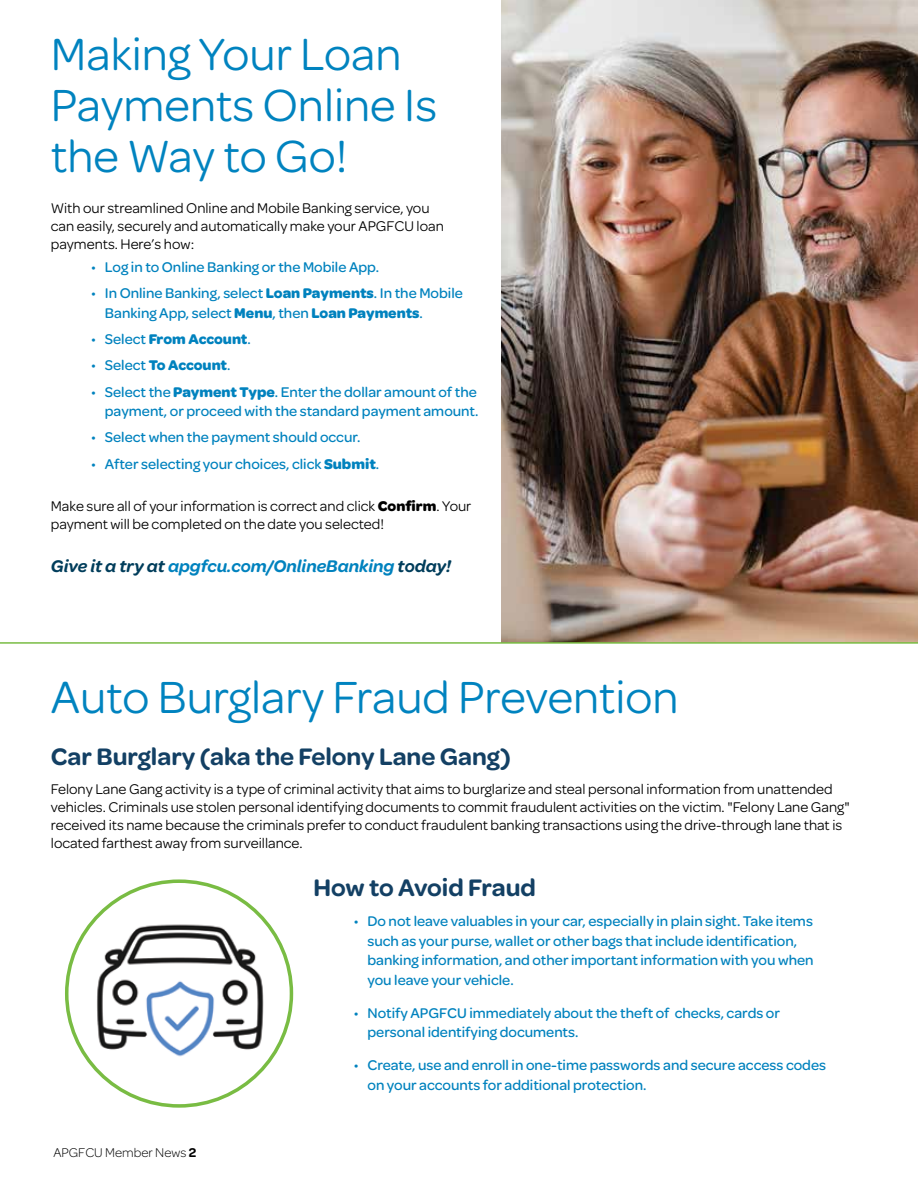
<style>
.page{position:relative;width:918px;height:1188px;background:#fff}
.page>*{position:absolute;margin:0;border:0;box-sizing:border-box;transform-origin:0 0}
.t1{font:48px/51px "Omnes";color:#0083bf}
.t2{font:600 25.5px "Omnes";color:#134064}
.t3{font:italic 600 18px "Omnes";color:#0082be}
.t4{font:500 15px/19.5px "Omnes";color:#0082be}
.t5{font:15px/18px "Omnes";color:#000}
.t6{font:700 15px "Omnes";color:#0082be}
.t7{font:300 13.5px "Omnes";color:#000}
.s1{font-family:"Myriad Pro";font-weight:400}
.s2{font-weight:700}
.s3{font-weight:500}
.s4{color:#013d5b}
.s5{font-weight:600}
</style>
<div class="page">
<img style="left:501px;top:0;width:417px;height:642px">
<hr style="left:0;top:642px;width:918px;height:2px;background:#79bc43">
<svg style="left:67px;top:881px;width:224px;height:225px"></svg>
<img style="left:80px;top:890px;width:200px;height:200px">
<h1 class="t1" style="left:51px;top:26px;width:388px">Making Your Loan<br>Payments Online Is the Way to Go!</h1>
<p class="t5" style="left:51px;top:199px;width:395px">With our streamlined Online and Mobile Banking service, you can easily, securely and automatically make your APGFCU loan payments. Here’s how:</p>
<p class="t4" style="left:91px;top:257px;width:289px"><span class="s1">•</span> Log in to Online Banking or the Mobile App.</p>
<p class="t4" style="left:105px;top:283px;width:360px;text-indent:-14px"><span class="s1">•</span> In Online Banking, select <span class="s2">Loan Payments</span>. In the Mobile<br>Banking App, select <span class="s2">Menu</span>, then <span class="s2">Loan Payments</span>.</p>
<p class="t6" style="left:91px;top:328px;width:161px"><span class="s1">•</span> <span class="s3">Select</span> From Account<span class="s3">.</span></p>
<p class="t6" style="left:91px;top:354px;width:141px"><span class="s1">•</span> <span class="s3">Select</span> To Account<span class="s3">.</span></p>
<p class="t4" style="left:91px;top:381px;width:389px;text-align:right"><span class="s1">•</span> Select the <span class="s2">Payment Type</span>. Enter the dollar amount of the payment, or proceed with the standard payment amount.</p>
<p class="t4" style="left:91px;top:427px;width:271px"><span class="s1">•</span> Select when the payment should occur.</p>
<p class="t4" style="left:91px;top:453px;width:289px"><span class="s1">•</span> After selecting your choices, click <span class="s2">Submit</span>.</p>
<p class="t5" style="left:51px;top:497px;width:422px">Make sure all of your information is correct and click <span class="s2">Confirm</span>. Your payment will be completed on the date you selected!</p>
<p class="t3" style="left:51px;top:553px;width:402px"><span class="s4">Give it a try at</span> apgfcu.com/OnlineBanking <span class="s4">today!</span></p>
<h1 class="t1" style="left:51px;top:669px;width:629px">Auto Burglary Fraud Prevention</h1>
<h2 class="t2" style="left:51px;top:738px;width:461px">Car Burglary (aka the Felony Lane Gang)</h2>
<p class="t5" style="left:51px;top:779px;width:800px">Felony Lane Gang activity is a type of criminal activity that aims to burglarize and steal personal information from unattended vehicles. Criminals use stolen personal identifying documents to commit fraudulent activities on the victim. "Felony Lane Gang" received its name because the criminals prefer to conduct fraudulent banking transactions using the drive-through lane that is located farthest away from surveillance.</p>
<h2 class="t2" style="left:314px;top:869px;width:224px">How to Avoid Fraud</h2>
<p class="t4" style="left:368px;top:911px;width:448px;text-indent:-14px"><span class="s1">•</span> Do not leave valuables in your car, especially in plain sight. Take items such as your purse, wallet or other bags that include identification, banking information, and other important information with you when you leave your vehicle.</p>
<p class="t4" style="left:368px;top:1002px;width:414px;text-indent:-14px"><span class="s1">•</span> Notify APGFCU immediately about the theft of checks, cards or personal identifying documents.</p>
<p class="t4" style="left:368px;top:1055px;width:460px;text-indent:-14px"><span class="s1">•</span> Create, use and enroll in one-time passwords and secure access codes on your accounts for additional protection.</p>
<p class="t7" style="left:54px;top:1143px;width:144px">APGFCU Member News <span class="s5">2</span></p>
</div>
